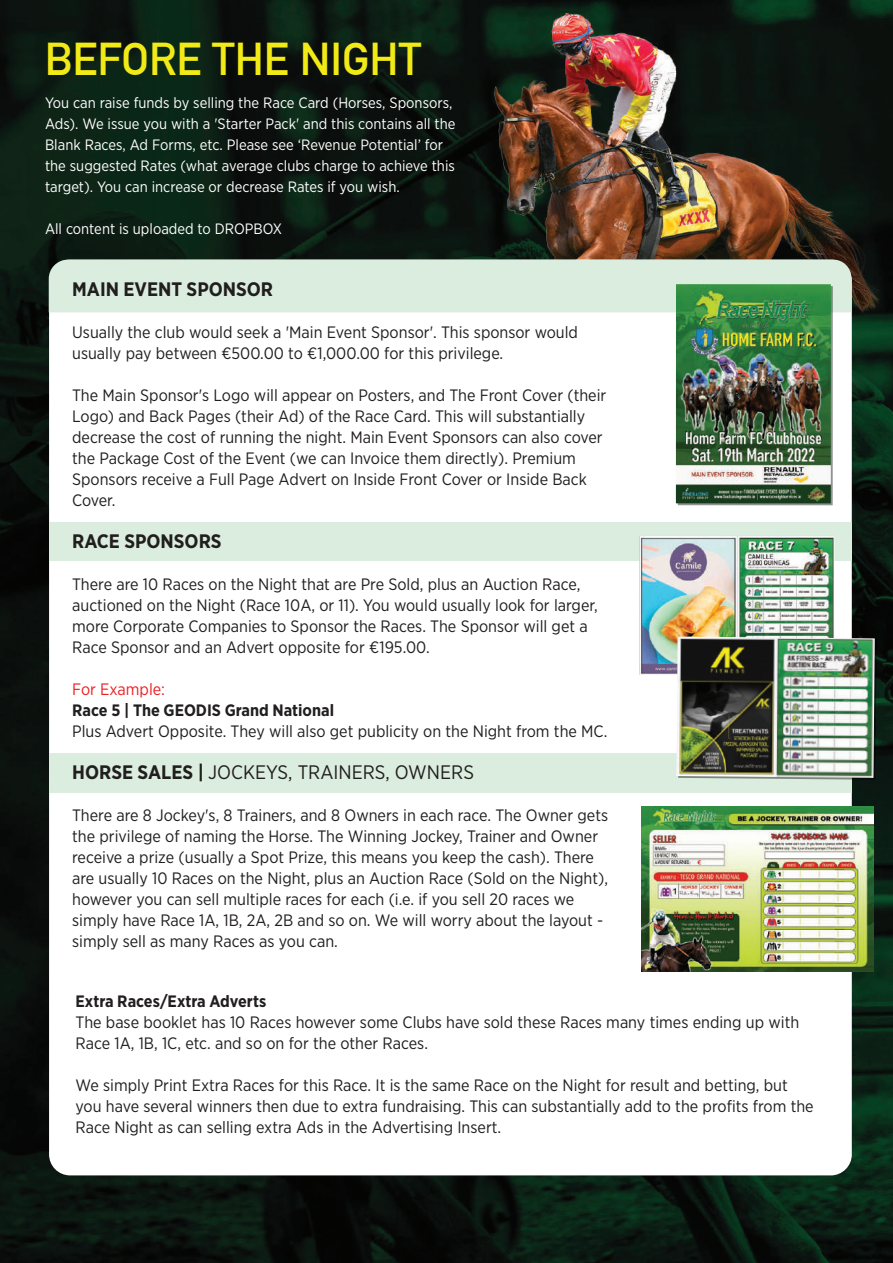
<style>
.page{position:relative;width:893px;height:1263px;background:#fff}
.page>*{position:absolute;margin:0;border:0;box-sizing:border-box;transform-origin:0 0}
.t1{font:700 45px "DIN Alternate";color:#f1ea16}
.t2{font:19.5px "Gotham Narrow";color:#211e1e}
.t3{font:700 19.5px "Gotham Narrow";color:#211e1e}
.t4{font:16.5px/21px "Gotham Narrow";color:#211e1e}
.t5{font:700 16.5px "Gotham Narrow";color:#211e1e}
.t6{font:16.5px "Gotham Narrow";color:#ee1f23}
.t7{font:15px/21px "Gotham Narrow";color:#fff}
.s1{font-weight:700}
</style>
<div class="page">
<img style="left:0;top:0;width:893px;height:1263px">
<img style="left:405px;top:14px;width:488px;height:390px">
<div style="left:49px;top:260px;width:803px;height:915px;background:#fff;border-radius:21px"></div>
<div style="left:49px;top:522px;width:802px;height:38px;background:#dbeddf"></div>
<div style="left:49px;top:753px;width:802px;height:40px;background:#dbeddf"></div>
<svg style="left:49px;top:260px;width:802px;height:245px"></svg>
<img style="left:676px;top:284px;width:155px;height:219px">
<img style="left:639px;top:536px;width:195px;height:139px">
<svg style="left:702px;top:638px;width:175px;height:142px"></svg>
<img style="left:676px;top:636px;width:199px;height:142px">
<img style="left:642px;top:807px;width:231px;height:165px">
<h1 class="t1" style="left:45px;top:25px;width:378px">BEFORE THE NIGHT</h1>
<p class="t7" style="left:45px;top:92px;width:412px">You can raise funds by selling the Race Card (Horses, Sponsors, Ads). We issue you with a 'Starter Pack' and this contains all the Blank Races, Ad Forms, etc. Please see ‘Revenue Potential’ for the suggested Rates (what average clubs charge to achieve this target). You can increase or decrease Rates if you wish.</p>
<p class="t7" style="left:45px;top:218px;width:239px">All content is uploaded to DROPBOX</p>
<p class="t3" style="left:72px;top:277px;width:202px">MAIN EVENT SPONSOR</p>
<p class="t4" style="left:72px;top:322px;width:507px">Usually the club would seek a 'Main Event Sponsor'. This sponsor would usually pay between €500.00 to €1,000.00 for this privilege.</p>
<p class="t4" style="left:72px;top:385px;width:536px">The Main Sponsor's Logo will appear on Posters, and The Front Cover (their Logo) and Back Pages (their Ad) of the Race Card. This will substantially decrease the cost of running the night. Main Event Sponsors can also cover the Package Cost of the Event (we can Invoice them directly). Premium Sponsors receive a Full Page Advert on Inside Front Cover or Inside Back Cover.</p>
<p class="t3" style="left:72px;top:529px;width:151px">RACE SPONSORS</p>
<p class="t4" style="left:72px;top:574px;width:527px">There are 10 Races on the Night that are Pre Sold, plus an Auction Race, auctioned on the Night (Race 10A, or 11). You would usually look for larger, more Corporate Companies to Sponsor the Races. The Sponsor will get a Race Sponsor and an Advert opposite for €195.00.</p>
<p class="t6" style="left:72px;top:679px;width:94px">For Example:</p>
<p class="t5" style="left:72px;top:700px;width:263px">Race 5 | The GEODIS Grand National</p>
<p class="t4" style="left:72px;top:721px;width:537px">Plus Advert Opposite. They will also get publicity on the Night from the MC.</p>
<p class="t2" style="left:72px;top:760px;width:403px"><span class="s1">HORSE SALES |</span> JOCKEYS, TRAINERS, OWNERS</p>
<p class="t4" style="left:72px;top:805px;width:537px">There are 8 Jockey's, 8 Trainers, and 8 Owners in each race. The Owner gets the privilege of naming the Horse. The Winning Jockey, Trainer and Owner receive a prize (usually a Spot Prize, this means you keep the cash). There are usually 10 Races on the Night, plus an Auction Race (Sold on the Night), however you can sell multiple races for each (i.e. if you sell 20 races we simply have Race 1A, 1B, 2A, 2B and so on. We will worry about the layout - simply sell as many Races as you can.</p>
<p class="t5" style="left:76px;top:991px;width:192px">Extra Races/Extra Adverts</p>
<p class="t4" style="left:76px;top:1011px;width:725px">The base booklet has 10 Races however some Clubs have sold these Races many times ending up with<br>Race 1A, 1B, 1C, etc. and so on for the other Races.</p>
<p class="t4" style="left:76px;top:1074px;width:740px">We simply Print Extra Races for this Race. It is the same Race on the Night for result and betting, but you have several winners then due to extra fundraising. This can substantially add to the profits from the<br>Race Night as can selling extra Ads in the Advertising Insert.</p>
</div>
